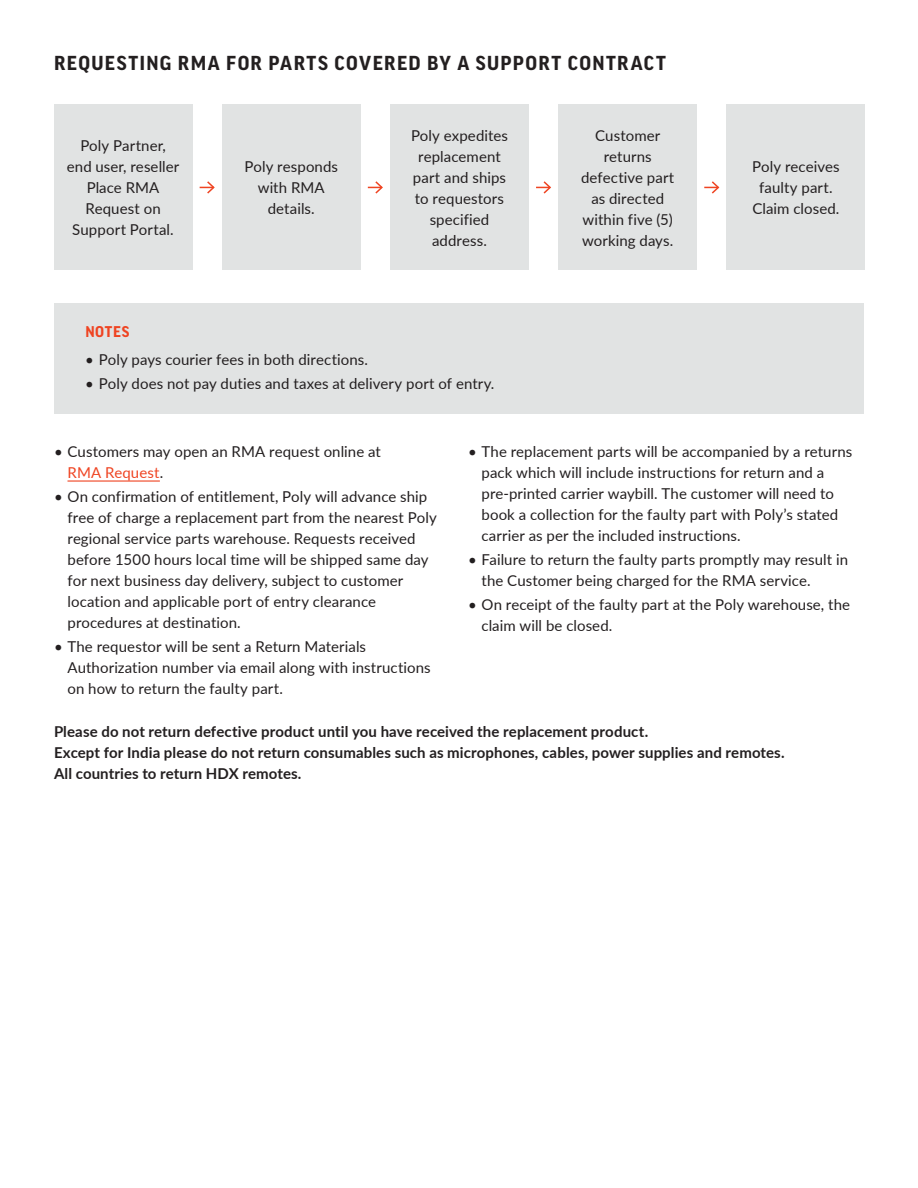
<style>
.page{position:relative;width:918px;height:1188px;background:#fff}
.page>*{position:absolute;margin:0;border:0;box-sizing:border-box;transform-origin:0 0}
.t1{font:700 19.5px "Good Pro";letter-spacing:.075em;color:#231f20}
.t2{font:15px/21px "Lato";letter-spacing:.005em;color:#231f20}
.t3{font:700 15px/21px "Lato";letter-spacing:.005em;color:#231f20}
.t4{font:700 15px "Good Pro";letter-spacing:.045em;color:#ef4422}
.s1{color:#ef4422}
</style>
<div class="page">
<hr style="left:68px;top:480px;width:92px;height:2px;background:#ef4422">
<div style="left:54px;top:304px;width:810px;height:110px;background:#e1e3e3"></div>
<svg style="left:200px;top:181px;width:15px;height:13px"></svg>
<svg style="left:368px;top:181px;width:15px;height:13px"></svg>
<svg style="left:536px;top:181px;width:15px;height:13px"></svg>
<svg style="left:704px;top:181px;width:16px;height:13px"></svg>
<div style="left:54px;top:105px;width:138px;height:165px;background:#e1e3e3"></div>
<div style="left:390px;top:105px;width:139px;height:165px;background:#e1e3e3"></div>
<div style="left:222px;top:105px;width:138px;height:165px;background:#e1e3e3"></div>
<div style="left:559px;top:105px;width:138px;height:165px;background:#e1e3e3"></div>
<div style="left:727px;top:105px;width:138px;height:165px;background:#e1e3e3"></div>
<h1 class="t1" style="left:54px;top:52px;width:613px">REQUESTING RMA FOR PARTS COVERED BY A SUPPORT CONTRACT</h1>
<p class="t2" style="left:67px;top:135px;width:114px;text-align:center">Poly Partner, end user, reseller<br>Place RMA<br>Request on<br>Support Portal.</p>
<p class="t2" style="left:411px;top:124px;width:98px;text-align:center">Poly expedites replacement part and ships to requestors specified address.</p>
<p class="t2" style="left:245px;top:156px;width:95px;text-align:center">Poly responds with RMA details.</p>
<p class="t4" style="left:85px;top:323px;width:45px">NOTES</p>
<p class="t2" style="left:85px;top:348px;width:284px">• Poly pays courier fees in both directions.</p>
<p class="t2" style="left:85px;top:372px;width:411px">• Poly does not pay duties and taxes at delivery port of entry.</p>
<p class="t2" style="left:581px;top:124px;width:95px;text-align:center">Customer returns defective part as directed within five (5) working days.</p>
<p class="t2" style="left:752px;top:156px;width:89px;text-align:center">Poly receives faulty part.<br>Claim closed.</p>
<p class="t2" style="left:68px;top:440px;width:315px;text-indent:-14px">• Customers may open an RMA request online at<br><span class="s1">RMA Request</span>.</p>
<p class="t2" style="left:68px;top:485px;width:371px;text-indent:-14px">• On confirmation of entitlement, Poly will advance ship free of charge a replacement part from the nearest Poly regional service parts warehouse. Requests received before 1500 hours local time will be shipped same day for next business day delivery, subject to customer location and applicable port of entry clearance procedures at destination.</p>
<p class="t2" style="left:68px;top:635px;width:365px;text-indent:-14px">• The requestor will be sent a Return Materials<br>Authorization number via email along with instructions on how to return the faulty part.</p>
<p class="t2" style="left:482px;top:440px;width:372px;text-indent:-14px">• The replacement parts will be accompanied by a returns pack which will include instructions for return and a pre-printed carrier waybill. The customer will need to book a collection for the faulty part with Poly’s stated carrier as per the included instructions.</p>
<p class="t2" style="left:482px;top:548px;width:368px;text-indent:-14px">• Failure to return the faulty parts promptly may result in the Customer being charged for the RMA service.</p>
<p class="t2" style="left:482px;top:593px;width:370px;text-indent:-14px">• On receipt of the faulty part at the Poly warehouse, the claim will be closed.</p>
<p class="t3" style="left:54px;top:720px;width:732px">Please do not return defective product until you have received the replacement product.<br>Except for India please do not return consumables such as microphones, cables, power supplies and remotes.<br>All countries to return HDX remotes.</p>
</div>
